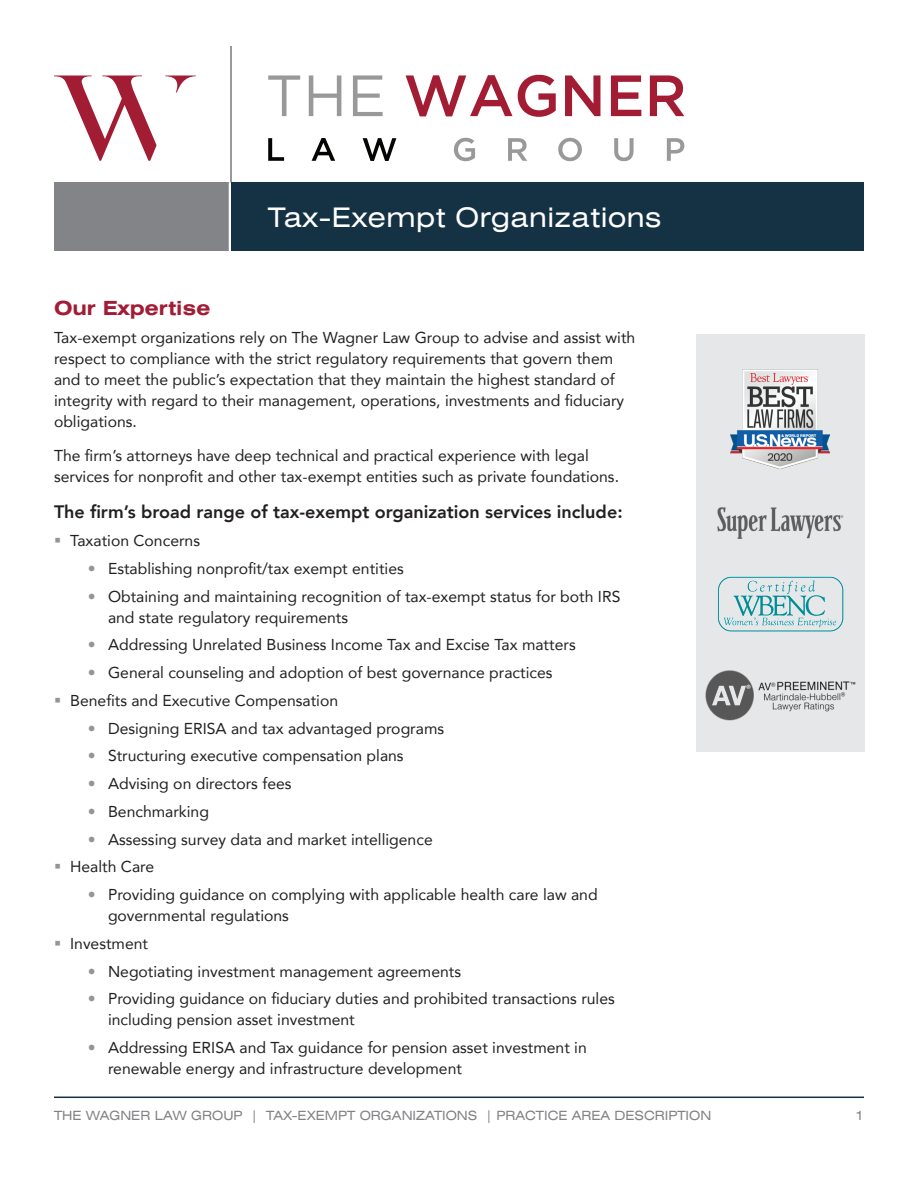
<style>
.page{position:relative;width:918px;height:1188px;background:#fff}
.page>*{position:absolute;margin:0;border:0;box-sizing:border-box;transform-origin:0 0}
.t1{font:expanded 27px "Swiss 721 BT";letter-spacing:.02em;color:#fff}
.Red_headline{font:700 expanded 19.5px "Swiss 721 BT";color:#a21c35}
.subhead{font:800 18px "Avenir";color:#231f20}
.body_copy{font:15.75px/21px "Avenir";color:#231f20}
.t2{font:expanded 12.75px "Swiss 721 BT";color:#808285}
.s1{color:#939598}
</style>
<div class="page">
<svg style="left:406px;top:75px;width:278px;height:42px"></svg>
<svg style="left:268px;top:75px;width:115px;height:41px"></svg>
<svg style="left:268px;top:138px;width:128px;height:23px"></svg>
<svg style="left:454px;top:138px;width:230px;height:23px"></svg>
<hr style="left:230px;top:46px;width:2px;height:144px;background:#999">
<svg style="left:54px;top:76px;width:142px;height:85px"></svg>
<div style="left:230px;top:182px;width:634px;height:69px;background:#153245"></div>
<div style="left:54px;top:182px;width:176px;height:69px;background:#828487"></div>
<hr style="left:229px;top:182px;width:2px;height:73px;background:#fff">
<hr style="left:54px;top:1097px;width:810px;height:1px;background:#153245">
<div style="left:696px;top:334px;width:169px;height:418px;background:#e6e7e9"></div>
<img style="left:731px;top:370px;width:99px;height:98px">
<img style="left:717px;top:508px;width:127px;height:30px">
<img style="left:717px;top:576px;width:127px;height:56px">
<img style="left:705px;top:671px;width:151px;height:49px">
<p class="t1" style="left:268px;top:201px;width:394px">Tax-Exempt Organizations</p>
<p class="Red_headline" style="left:54px;top:296px;width:158px">Our Expertise</p>
<p class="body_copy" style="left:54px;top:326px;width:583px">Tax-exempt organizations rely on The Wagner Law Group to advise and assist with respect to compliance with the strict regulatory requirements that govern them and to meet the public’s expectation that they maintain the highest standard of integrity with regard to their management, operations, investments and fiduciary obligations.</p>
<p class="body_copy" style="left:54px;top:445px;width:567px">The firm’s attorneys have deep technical and practical experience with legal services for nonprofit and other tax-exempt entities such as private foundations.</p>
<p class="subhead" style="left:54px;top:498px;width:570px">The firm’s broad range of tax-exempt organization services include:</p>
<p class="body_copy" style="left:70px;top:530px;width:131px">Taxation Concerns</p>
<p class="body_copy" style="left:88px;top:557px;width:318px"><span class="s1">•</span> Establishing nonprofit/tax exempt entities</p>
<p class="body_copy" style="left:108px;top:585px;width:514px;text-indent:-20px"><span class="s1">•</span> Obtaining and maintaining recognition of tax-exempt status for both IRS and state regulatory requirements</p>
<p class="body_copy" style="left:88px;top:634px;width:490px"><span class="s1">•</span> Addressing Unrelated Business Income Tax and Excise Tax matters</p>
<p class="body_copy" style="left:88px;top:662px;width:466px"><span class="s1">•</span> General counseling and adoption of best governance practices</p>
<p class="body_copy" style="left:70px;top:689px;width:269px">Benefits and Executive Compensation</p>
<p class="body_copy" style="left:88px;top:717px;width:358px"><span class="s1">•</span> Designing ERISA and tax advantaged programs</p>
<p class="body_copy" style="left:88px;top:745px;width:317px"><span class="s1">•</span> Structuring executive compensation plans</p>
<p class="body_copy" style="left:88px;top:773px;width:205px"><span class="s1">•</span> Advising on directors fees</p>
<p class="body_copy" style="left:88px;top:800px;width:123px"><span class="s1">•</span> Benchmarking</p>
<p class="body_copy" style="left:88px;top:828px;width:347px"><span class="s1">•</span> Assessing survey data and market intelligence</p>
<p class="body_copy" style="left:70px;top:856px;width:86px">Health Care</p>
<p class="body_copy" style="left:108px;top:884px;width:491px;text-indent:-20px"><span class="s1">•</span> Providing guidance on complying with applicable health care law and governmental regulations</p>
<p class="body_copy" style="left:70px;top:932px;width:79px">Investment</p>
<p class="body_copy" style="left:88px;top:960px;width:375px"><span class="s1">•</span> Negotiating investment management agreements</p>
<p class="body_copy" style="left:108px;top:988px;width:508px;text-indent:-20px"><span class="s1">•</span> Providing guidance on fiduciary duties and prohibited transactions rules including pension asset investment</p>
<p class="body_copy" style="left:108px;top:1037px;width:480px;text-indent:-20px"><span class="s1">•</span> Addressing ERISA and Tax guidance for pension asset investment in renewable energy and infrastructure development</p>
<p class="t2" style="left:54px;top:1108px;width:659px">THE WAGNER LAW GROUP | TAX-EXEMPT ORGANIZATIONS | PRACTICE AREA DESCRIPTION</p>
<p class="t2" style="left:855px;top:1108px;width:10px">1</p>
</div>
